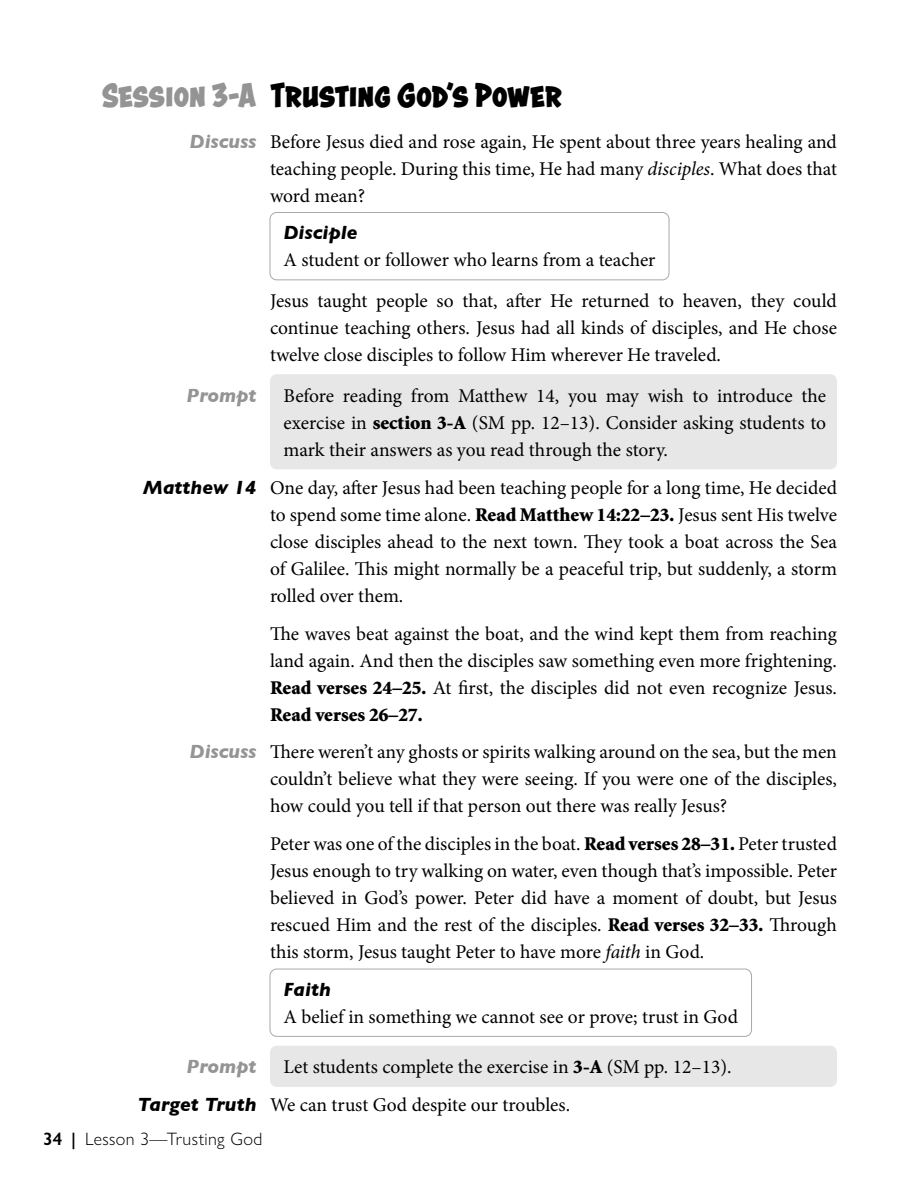
<style>
.page{position:relative;width:918px;height:1188px;background:#fff}
.page>*{position:absolute;margin:0;border:0;box-sizing:border-box;transform-origin:0 0}
.Session_H1{font:700 36px "Astounder Squared BB";letter-spacing:-.005em;color:#000}
.Session_-_Body{font:19.5px/27px "Minion Pro";color:#000;text-align:justify}
.Breakout_Body{font:19.5px/27px "Minion Pro";letter-spacing:-.005em;color:#000;text-align:justify}
.Definition_Body{font:19.5px "Minion Pro";color:#000}
.Prompt_-_Anchored_Text{font:italic 700 19.5px "Gill Sans";color:#949494}
.Prompt_-_Anchored_Text-2{font:italic 700 19.5px "Gill Sans";color:#000}
.Definition_Header{font:italic 700 19.5px "Gill Sans";color:#000}
.t1{font:300 18px "Gill Sans Nova";letter-spacing:.02em;color:#000}
.s1{color:#949494}
.s2{font-style:italic}
.s3{font-family:"Minion Std";font-weight:900}
.s4{font-weight:600}
</style>
<div class="page">
<div style="left:270px;top:212px;width:399px;height:68px;border:1px solid #a9a9a9;border-radius:7px"></div>
<div style="left:270px;top:374px;width:567px;height:95px;background:#e7e7e7;border-radius:7px"></div>
<div style="left:270px;top:969px;width:482px;height:68px;border:1px solid #a9a9a9;border-radius:7px"></div>
<div style="left:270px;top:1046px;width:567px;height:41px;background:#e7e7e7;border-radius:7px"></div>
<p class="Session_H1" style="left:102px;top:74px;width:462px"><span class="s1">Session 3-A</span> Trusting God’s Power</p>
<p class="Session_-_Body" style="left:270px;top:128px;width:569px">Before Jesus died and rose again, He spent about three years healing and teaching people. During this time, He had many <span class="s2">disciples</span>. What does that word mean?</p>
<p class="Definition_Header" style="left:284px;top:221px;width:76px">Disciple</p>
<p class="Definition_Body" style="left:284px;top:247px;width:374px">A student or follower who learns from a teacher</p>
<p class="Session_-_Body" style="left:270px;top:287px;width:568px">Jesus taught people so that, after He returned to heaven, they could continue teaching others. Jesus had all kinds of disciples, and He chose twelve close disciples to follow Him wherever He traveled.</p>
<p class="Breakout_Body" style="left:284px;top:382px;width:544px">Before reading from Matthew 14, you may wish to introduce the exercise in <span class="s3">section 3-A</span> (SM pp. 12–13). Consider asking students to mark their answers as you read through the story.</p>
<p class="Session_-_Body" style="left:270px;top:474px;width:569px">One day, after Jesus had been teaching people for a long time, He decided to spend some time alone. <span class="s3">Read Matthew 14:22–23.</span> Jesus sent His twelve close disciples ahead to the next town. They took a boat across the Sea of Galilee. This might normally be a peaceful trip, but suddenly, a storm rolled over them.</p>
<p class="Session_-_Body" style="left:270px;top:620px;width:569px">The waves beat against the boat, and the wind kept them from reaching land again. And then the disciples saw something even more frightening.<br><span class="s3">Read verses 24–25.</span> At first, the disciples did not even recognize Jesus.<br><span class="s3">Read verses 26–27.</span></p>
<p class="Session_-_Body" style="left:270px;top:739px;width:569px">There weren’t any ghosts or spirits walking around on the sea, but the men couldn’t believe what they were seeing. If you were one of the disciples, how could you tell if that person out there was really Jesus?</p>
<p class="Session_-_Body" style="left:270px;top:830px;width:569px">Peter was one of the disciples in the boat. <span class="s3">Read verses 28–31.</span> Peter trusted Jesus enough to try walking on water, even though that’s impossible. Peter believed in God’s power. Peter did have a moment of doubt, but Jesus rescued Him and the rest of the disciples. <span class="s3">Read verses 32–33.</span> Through this storm, Jesus taught Peter to have more <span class="s2">faith</span> in God.</p>
<p class="Definition_Header" style="left:284px;top:978px;width:49px">Faith</p>
<p class="Definition_Body" style="left:284px;top:1004px;width:456px">A belief in something we cannot see or prove; trust in God</p>
<p class="Breakout_Body" style="left:284px;top:1054px;width:450px">Let students complete the exercise in <span class="s3">3-A</span> (SM pp. 12–13).</p>
<p class="Session_-_Body" style="left:270px;top:1092px;width:302px">We can trust God despite our troubles.</p>
<p class="Prompt_-_Anchored_Text" style="left:190px;top:130px;width:68px">Discuss</p>
<p class="Prompt_-_Anchored_Text" style="left:186px;top:384px;width:72px">Prompt</p>
<p class="Prompt_-_Anchored_Text-2" style="left:143px;top:476px;width:115px">Matthew 14</p>
<p class="Prompt_-_Anchored_Text" style="left:190px;top:740px;width:68px">Discuss</p>
<p class="Prompt_-_Anchored_Text" style="left:186px;top:1055px;width:72px">Prompt</p>
<p class="Prompt_-_Anchored_Text-2" style="left:137px;top:1093px;width:121px">Target Truth</p>
<p class="t1" style="left:43px;top:1128px;width:221px"><span class="s4">34 |</span> Lesson 3—Trusting God</p>
</div>
